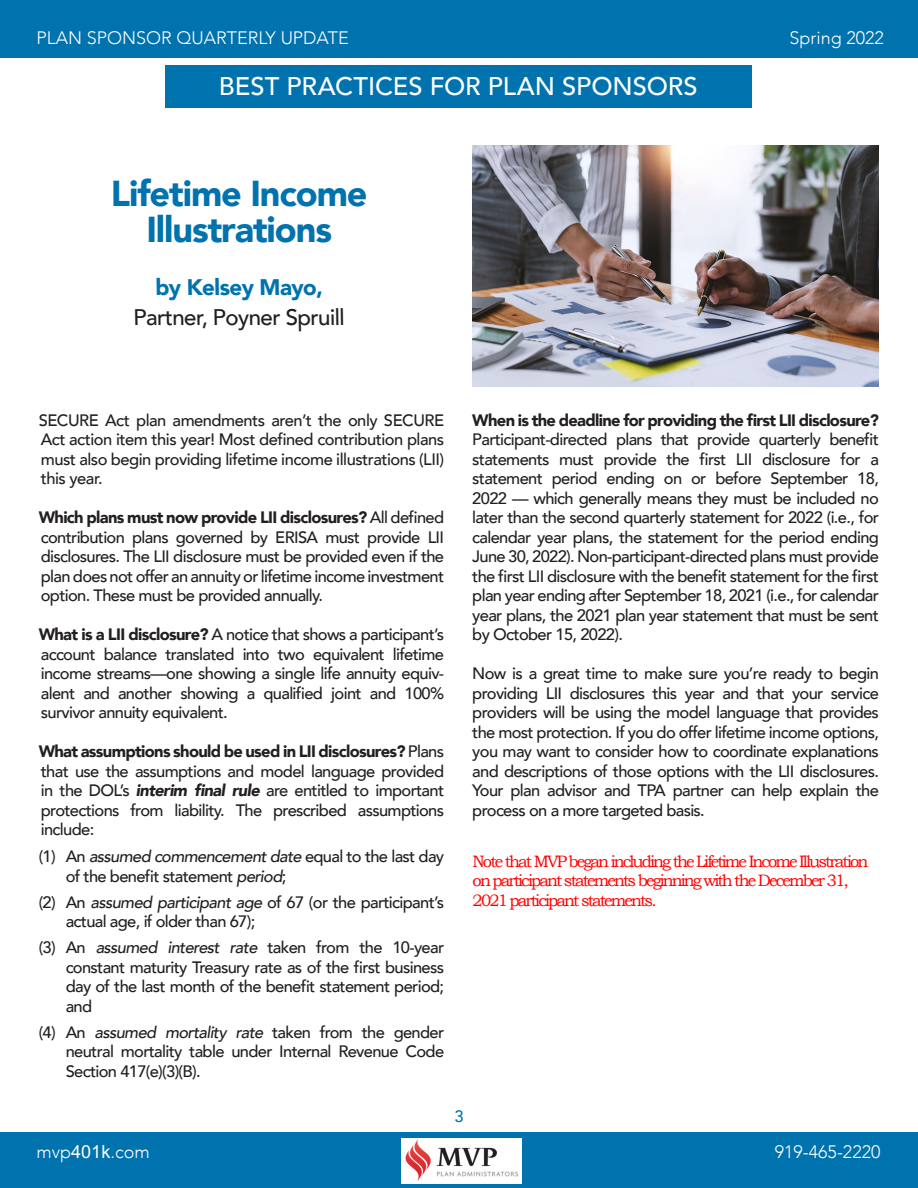
<style>
.page{position:relative;width:918px;height:1188px;background:#fff}
.page>*{position:absolute;margin:0;border:0;box-sizing:border-box;transform-origin:0 0}
.t1{font:900 36px "Avenir";letter-spacing:-.03em;color:#0073ae}
.t2{font:500 25.5px "Avenir";letter-spacing:-.005em;color:#fff}
.t3{font:500 22.5px "Avenir";color:#231f20}
.t4{font:900 22.5px "Avenir";color:#0073ae}
.t5{font:300 18px "Avenir";color:#fff}
.t6{font:500 16.5px/19.5px "Avenir";letter-spacing:-.04em;color:#231f20;text-align:justify}
.t7{font:16.5px/19.8px "Bookman Old Style";letter-spacing:-.115em;color:#f00}
.t8{font:500 16.5px "Avenir";color:#0073ae}
.s1{font-weight:900}
.s2{font-weight:900;font-style:italic}
.s3{font-style:italic}
.s4{font-family:"Arial";font-weight:400}
</style>
<div class="page">
<div style="left:0;top:0;width:918px;height:58px;background:#0073ae"></div>
<div style="left:0;top:1132px;width:918px;height:56px;background:#0073ae"></div>
<img style="left:473px;top:146px;width:406px;height:241px">
<div style="left:165px;top:65px;width:587px;height:43px;background:#0073ae"></div>
<img style="left:402px;top:1138px;width:119px;height:46px">
<p class="t5" style="left:36px;top:27px;width:314px">PLAN SPONSOR QUARTERLY UPDATE</p>
<p class="t5" style="left:790px;top:27px;width:96px">Spring 2022</p>
<p class="t2" style="left:219px;top:64px;width:480px">BEST PRACTICES FOR PLAN SPONSORS</p>
<p class="t1" style="left:111px;top:163px;width:258px">Lifetime Income</p>
<p class="t1" style="left:146px;top:199px;width:187px">Illustrations</p>
<p class="t4" style="left:155px;top:268px;width:170px">by Kelsey Mayo,</p>
<p class="t3" style="left:133px;top:298px;width:214px">Partner, Poyner Spruill</p>
<p class="t6" style="left:39px;top:409px;width:407px">SECURE Act plan amendments aren’t the only SECURE Act action item this year! Most defined contribution plans must also begin providing lifetime income illustrations (LII) this year.</p>
<p class="t6" style="left:39px;top:507px;width:407px"><span class="s1">Which plans must now provide LII disclosures?</span> All defined contribution plans governed by ERISA must provide LII disclosures. The LII disclosure must be provided even if the plan does not offer an annuity or lifetime income investment option. These must be provided annually.</p>
<p class="t6" style="left:39px;top:624px;width:407px"><span class="s1">What is a LII disclosure?</span> A notice that shows a participant’s account balance translated into two equivalent lifetime income streams—one showing a single life annuity equiv&shy;alent and another showing a qualified joint and 100% survivor annuity equivalent.</p>
<p class="t6" style="left:39px;top:741px;width:407px"><span class="s1">What assumptions should be used in LII disclosures?</span> Plans that use the assumptions and model language provided in the DOL’s <span class="s2">interim final rule</span> are entitled to important protections from liability. The prescribed assumptions include:</p>
<p class="t6" style="left:66px;top:846px;width:380px;text-indent:-27px">(1) An <span class="s3">assumed commencement date</span> equal to the last day of the benefit statement <span class="s3">period</span>;</p>
<p class="t6" style="left:66px;top:891px;width:380px;text-indent:-27px">(2) An <span class="s3">assumed participant age</span> of 67 (or the participant’s actual age, if older than 67);</p>
<p class="t6" style="left:66px;top:937px;width:380px;text-indent:-27px">(3) An <span class="s3">assumed interest rate</span> taken from the 10-year constant maturity Treasury rate as of the first business day of the last month of the benefit statement period; and</p>
<p class="t6" style="left:66px;top:1021px;width:380px;text-indent:-27px">(4) An <span class="s3">assumed mortality rate</span> taken from the gender neutral mortality table under Internal Revenue Code Section 417(e)(3)(B).</p>
<p class="t6" style="left:472px;top:409px;width:408px"><span class="s1">When is the deadline for providing the first LII disclosure?<br></span>Participant-directed plans that provide quarterly benefit statements must provide the first LII disclosure for a statement period ending on or before September 18, 2022 — which generally means they must be included no later than the second quarterly statement for 2022 (i.e., for calendar year plans, the statement for the period ending June 30, 2022). Non-participant-directed plans must provide the first LII disclosure with the benefit statement for the first plan year ending after September 18, 2021 (i.e., for calendar year plans, the 2021 plan year statement that must be sent by October 15, 2022).</p>
<p class="t6" style="left:472px;top:663px;width:408px">Now is a great time to make sure you’re ready to begin providing LII disclosures this year and that your service providers will be using the model language that provides the most protection. If you do offer lifetime income options, you may want to consider how to coordinate explanations and descriptions of those options with the LII disclosures.<br>Your plan advisor and TPA partner can help explain the process on a more targeted basis.</p>
<p class="t7" style="left:473px;top:851px;width:397px">Note that MVP began including the Lifetime Income Illustration on participant statements beginning with the December 31,<br>2021 participant statements.</p>
<p class="t8" style="left:454px;top:1102px;width:11px">3</p>
<p class="t5" style="left:37px;top:1141px;width:115px">mvp<span class="s4">401k</span>.com</p>
<p class="t5" style="left:775px;top:1141px;width:107px">919-465-2220</p>
</div>
